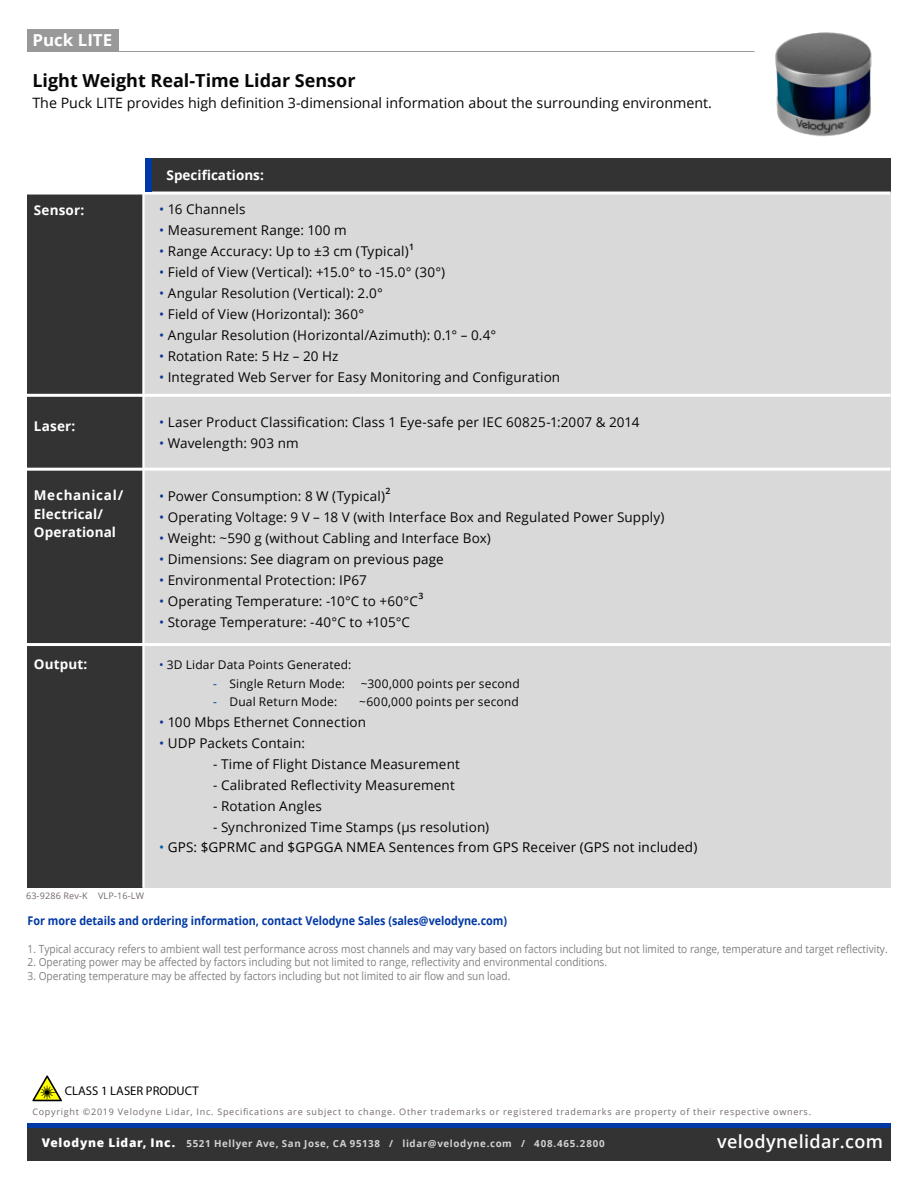
<style>
.page{position:relative;width:918px;height:1188px;background:#fff}
.page>*{position:absolute;margin:0;border:0;box-sizing:border-box;transform-origin:0 0}
.t1{font:700 18px "Open Sans";color:#080707}
.t2{font:600 18px "Open Sans";letter-spacing:.02em;color:#fff}
.t3{font:700 16.5px "Open Sans";color:#fff}
.t4{font:14.25px "Open Sans";color:#080707}
.t5{font:13.5px "Open Sans";letter-spacing:.01em;color:#070606}
.t6{font:13.5px "Open Sans";letter-spacing:.01em;color:#000}
.t7{font:700 13.5px "Open Sans";letter-spacing:.01em;color:#fff}
.t8{font:700 13.5px/19.5px "Open Sans";letter-spacing:.04em;color:#fff}
.t9{font:12.6px "Myriad Pro";color:#070606}
.t10{font:12px "Open Sans";letter-spacing:.015em;color:#070606}
.t11{font:700 12px "Open Sans";color:#0038a5;scale:.9 1}
.t12{font:11.25px "Open Sans";color:#808080;scale:.9 1}
.t13{font:700 9.75px "Open Sans";letter-spacing:.065em;color:#d1d3d4}
.t14{font:9px "Open Sans";letter-spacing:.085em;color:#736a66}
.t15{font:9px "Open Sans";letter-spacing:.02em;color:#736a66}
.t16{font:600 8.7px "Open Sans";color:#000}
.s1{color:#0d3692}
.s2{color:#070606}
.s3{color:#0038a5}
.s4{color:#005daa}
.s5{font-weight:800;font-size:12px;color:#fff}
</style>
<div class="page">
<div style="left:27px;top:1128px;width:864px;height:32px;background:#333"></div>
<div style="left:27px;top:1123px;width:864px;height:5px;background:#0038a5"></div>
<hr style="left:27px;top:51px;width:728px;height:1px;background:#999">
<div style="left:27px;top:29px;width:91px;height:22px;background:#999"></div>
<div style="left:134px;top:195px;width:757px;height:693px;background:#d9d9d9"></div>
<div style="left:28px;top:193px;width:115px;height:695px;background:#333"></div>
<div style="left:145px;top:158px;width:746px;height:35px;background:#333"></div>
<hr style="left:142px;top:194px;width:3px;height:694px;background:#fff">
<hr style="left:24px;top:192px;width:867px;height:3px;background:#fff">
<hr style="left:24px;top:394px;width:867px;height:3px;background:#fff">
<hr style="left:24px;top:468px;width:867px;height:3px;background:#fff">
<hr style="left:24px;top:643px;width:867px;height:3px;background:#fff">
<div style="left:145px;top:158px;width:6px;height:34px;background:#0038a5"></div>
<svg style="left:32px;top:1075px;width:30px;height:26px"></svg>
<img style="left:754px;top:32px;width:118px;height:105px">
<p class="t3" style="left:33px;top:28px;width:81px">Puck LITE</p>
<h1 class="t1" style="left:32px;top:68px;width:325px">Light Weight Real-Time Lidar Sensor</h1>
<p class="t4" style="left:32px;top:93px;width:681px">The Puck LITE provides high definition 3-dimensional information about the surrounding environment.</p>
<p class="t7" style="left:34px;top:200px;width:52px">Sensor:</p>
<p class="t7" style="left:34px;top:416px;width:43px">Laser:</p>
<p class="t8" style="left:34px;top:485px;width:91px">Mechanical/<br>Electrical/</p>
<p class="t7" style="left:34px;top:523px;width:84px">Operational</p>
<p class="t7" style="left:34px;top:655px;width:55px">Output:</p>
<p class="t7" style="left:167px;top:165px;width:99px">Specifications:</p>
<p class="t5" style="left:159px;top:200px;width:88px"><span class="s1">•</span> 16 Channels</p>
<p class="t5" style="left:159px;top:221px;width:189px"><span class="s1">•</span> Measurement Range: 100 m</p>
<p class="t5" style="left:159px;top:242px;width:251px"><span class="s1">•</span> Range Accuracy: Up to ±3 cm (Typical)</p>
<p class="t16" style="left:409px;top:241px;width:6px">1</p>
<p class="t5" style="left:159px;top:263px;width:288px"><span class="s1">•</span> Field of View (Vertical): +15.0° to -15.0° (30°)</p>
<p class="t5" style="left:159px;top:284px;width:225px"><span class="s1">•</span> Angular Resolution (Vertical): 2.0°</p>
<p class="t5" style="left:159px;top:305px;width:207px"><span class="s1">•</span> Field of View (Horizontal): 360°</p>
<p class="t5" style="left:159px;top:326px;width:339px"><span class="s1">•</span> Angular Resolution (Horizontal/Azimuth): 0.1° – 0.4°</p>
<p class="t5" style="left:159px;top:347px;width:181px"><span class="s1">•</span> Rotation Rate: 5 Hz – 20 Hz</p>
<p class="t5" style="left:159px;top:368px;width:403px"><span class="s1">•</span> Integrated Web Server for Easy Monitoring and Configuration</p>
<p class="t5" style="left:159px;top:413px;width:482px"><span class="s1">•</span> Laser Product Classification: Class 1 Eye-safe per IEC 60825-1:2007 &amp; 2014</p>
<p class="t5" style="left:159px;top:434px;width:141px"><span class="s1">•</span> Wavelength: 903 nm</p>
<p class="t5" style="left:159px;top:487px;width:227px"><span class="s1">•</span> Power Consumption: 8 W (Typical)</p>
<p class="t16" style="left:386px;top:485px;width:6px">2</p>
<p class="t5" style="left:159px;top:508px;width:507px"><span class="s1">•</span> Operating Voltage: 9 V – 18 V (with Interface Box and Regulated Power Supply)</p>
<p class="t5" style="left:159px;top:529px;width:333px"><span class="s1">•</span> Weight: ~590 g (without Cabling and Interface Box)</p>
<p class="t6" style="left:159px;top:550px;width:286px"><span class="s1">•</span> <span class="s2">Dimensions:</span> See diagram on previous page</p>
<p class="t5" style="left:159px;top:571px;width:209px"><span class="s1">•</span> Environmental Protection: IP67</p>
<p class="t5" style="left:159px;top:592px;width:260px"><span class="s1">•</span> Operating Temperature: -10°C to +60°C</p>
<p class="t16" style="left:418px;top:590px;width:6px">3</p>
<p class="t5" style="left:159px;top:613px;width:252px"><span class="s1">•</span> Storage Temperature: -40°C to +105°C</p>
<p class="t10" style="left:159px;top:656px;width:194px"><span class="s1">•</span> 3D Lidar Data Points Generated:</p>
<p class="t10" style="left:213px;top:675px;width:133px"><span class="s3">-</span> Single Return Mode:</p>
<p class="t10" style="left:361px;top:675px;width:161px">~300,000 points per second</p>
<p class="t10" style="left:213px;top:694px;width:126px"><span class="s3">-</span> Dual Return Mode:</p>
<p class="t10" style="left:359px;top:694px;width:161px">~600,000 points per second</p>
<p class="t5" style="left:159px;top:713px;width:209px"><span class="s1">•</span> 100 Mbps Ethernet Connection</p>
<p class="t5" style="left:159px;top:734px;width:147px"><span class="s1">•</span> UDP Packets Contain:</p>
<p class="t5" style="left:213px;top:755px;width:248px">- Time of Flight Distance Measurement</p>
<p class="t5" style="left:213px;top:776px;width:243px">- Calibrated Reflectivity Measurement</p>
<p class="t5" style="left:213px;top:797px;width:110px">- Rotation Angles</p>
<p class="t5" style="left:213px;top:818px;width:277px">- Synchronized Time Stamps (µs resolution)</p>
<p class="t6" style="left:159px;top:838px;width:540px"><span class="s4">•</span> GPS: $GPRMC and $GPGGA NMEA Sentences from GPS Receiver (GPS not included)</p>
<p class="t15" style="left:26px;top:890px;width:120px">63-9286 Rev-K VLP-16-LW</p>
<p class="t11" style="left:28px;top:912px;width:534px">For more details and ordering information, contact Velodyne Sales (sales@velodyne.com)</p>
<p class="t12" style="left:28px;top:941px;width:957px">1. Typical accuracy refers to ambient wall test performance across most channels and may vary based on factors including but not limited to range, temperature and target reflectivity.</p>
<p class="t12" style="left:28px;top:954px;width:645px">2. Operating power may be affected by factors including but not limited to range, reflectivity and environmental conditions.</p>
<p class="t12" style="left:28px;top:968px;width:538px">3. Operating temperature may be affected by factors including but not limited to air flow and sun load.</p>
<p class="t9" style="left:65px;top:1083px;width:135px">CLASS 1 LASER PRODUCT</p>
<p class="t14" style="left:32px;top:1105px;width:780px">Copyright ©2019 Velodyne Lidar, Inc. Specifications are subject to change. Other trademarks or registered trademarks are property of their respective owners.</p>
<p class="t13" style="left:42px;top:1137px;width:565px"><span class="s5">Velodyne Lidar, Inc.</span> 5521 Hellyer Ave, San Jose, CA 95138 / lidar@velodyne.com / 408.465.2800</p>
<h1 class="t2" style="left:717px;top:1129px;width:167px">velodynelidar.com</h1>
</div>
